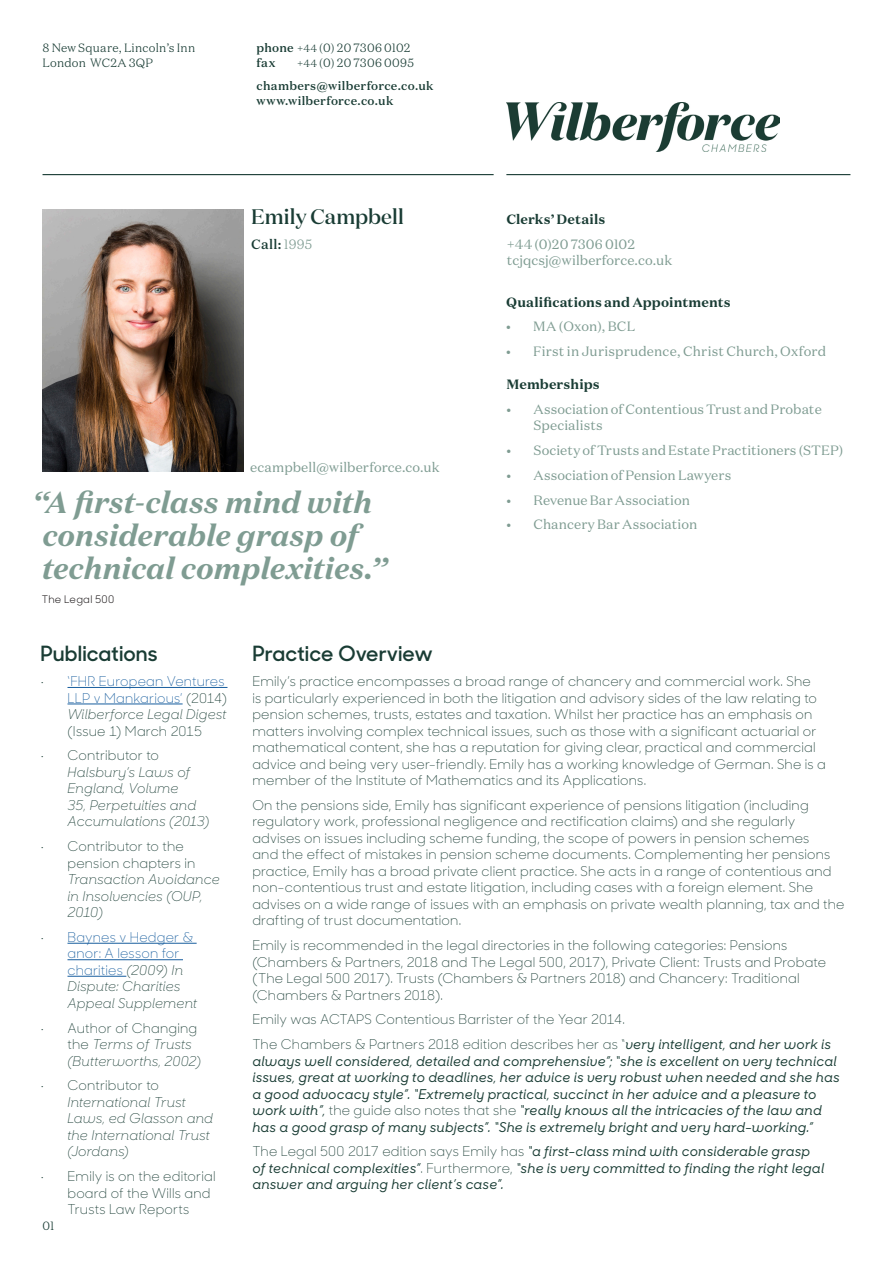
<style>
.page{position:relative;width:893px;height:1263px;background:#fff}
.page>*{position:absolute;margin:0;border:0;box-sizing:border-box;transform-origin:0 0}
.QUOTE{font:italic 700 30px/33px "Domaine Text";letter-spacing:-.01em;color:#7f9c92}
.t1{font:600 21px "Sharp Sans No 1";letter-spacing:.005em;color:#193c34}
.NAME{font:500 21px "Domaine Display";letter-spacing:.005em;color:#193c34}
.BODY{font:300 13.5px/16.5px "Sharp Sans No 1";letter-spacing:.015em;color:#193c34}
.BODY-2{font:italic 500 13.5px/16.5px "Sharp Sans No 1";letter-spacing:.01em;color:#193c34}
.t2{font:italic 300 13.5px/16.5px "Sharp Sans No 1";letter-spacing:.01em;color:#193c34}
.t3{font:13.5px/16.5px "Domaine Text";letter-spacing:.01em;color:#7f9c92}
.t4{font:300 13.5px/16.5px "Sharp Sans No 1";letter-spacing:.015em;color:#175d9e}
.QUALS{font:700 13.5px "Domaine Text";letter-spacing:.005em;color:#193c34}
.CLERKS{font:700 13.5px "Domaine Text";letter-spacing:.005em;color:#193c34}
.t5{font:500 13.5px "Domaine Text";color:#193c34}
.t6{font:500 12px/23.5px "Domaine Text";letter-spacing:.025em;color:#193c34}
.t7{font:300 12px/15px "Domaine Text";letter-spacing:.015em;color:#193c34}
.QUOTE_BY{font:10.5px "Sharp Sans No 1";letter-spacing:.025em;color:#231f20}
.s1{font-weight:500}
.s2{font-size:10.5px}
.s3{font-weight:300;font-size:10.5px}
.s4{font-weight:300}
.s5{font-weight:300;color:#7f9c92}
.s6{color:#193c34}
.s7{font-style:italic;color:#193c34}
.s8{font-style:normal}
.s9{font-style:normal;color:#175d9e}
.s10{font-weight:300;font-style:normal}
</style>
<div class="page">
<img style="left:506px;top:103px;width:273px;height:49px">
<hr style="left:506px;top:174px;width:344px;height:1px;background:#193c34">
<hr style="left:43px;top:174px;width:451px;height:1px;background:#193c34">
<hr style="left:68px;top:687px;width:159px;height:1px;background:#175d9e">
<hr style="left:68px;top:704px;width:115px;height:1px;background:#175d9e">
<hr style="left:68px;top:943px;width:129px;height:1px;background:#175d9e">
<hr style="left:68px;top:959px;width:115px;height:1px;background:#175d9e">
<hr style="left:68px;top:976px;width:58px;height:1px;background:#175d9e">
<img style="left:43px;top:209px;width:201px;height:263px">
<p class="t7" style="left:43px;top:40px;width:154px">8 New Square, Lincoln’s Inn<br>London WC2A 3QP</p>
<p class="t7" style="left:257px;top:40px;width:155px"><span class="s1">phone</span> <span class="s2">+44</span> (0) 20 7306 0102 <span class="s1">fax</span></p>
<p class="t6" style="left:257px;top:51px;width:178px;text-indent:40px"><span class="s3">+44</span> <span class="s4">(0) 20 7306 0095 </span>chambers@wilberforce.co.uk</p>
<p class="t6" style="left:257px;top:89px;width:138px">www.wilberforce.co.uk</p>
<p class="NAME" style="left:251px;top:203px;width:154px">Emily Campbell</p>
<p class="t5" style="left:251px;top:235px;width:63px">Call: <span class="s5">1995</span></p>
<p class="t3" style="left:250px;top:458px;width:191px">ecampbell@wilberforce.co.uk</p>
<p class="QUOTE" style="left:42px;top:485px;width:347px;text-indent:-9px">“A first-class mind with considerable grasp of technical complexities.”</p>
<p class="QUOTE_BY" style="left:42px;top:591px;width:74px">The Legal 500</p>
<p class="CLERKS" style="left:506px;top:210px;width:101px">Clerks’ Details</p>
<p class="t3" style="left:507px;top:236px;width:167px">+44 (0)20 7306 0102 tcjqcsj@wilberforce.co.uk</p>
<p class="QUALS" style="left:506px;top:293px;width:226px">Qualifications and Appointments</p>
<p class="t3" style="left:506px;top:318px;width:130px">• MA (Oxon), BCL</p>
<p class="t3" style="left:506px;top:343px;width:321px">• First in Jurisprudence, Christ Church, Oxford</p>
<p class="QUALS" style="left:506px;top:375px;width:95px">Memberships</p>
<p class="t3" style="left:533px;top:401px;width:290px;text-indent:-27px">• Association of Contentious Trust and Probate<br>Specialists</p>
<p class="t3" style="left:506px;top:442px;width:338px">• Society of Trusts and Estate Practitioners (STEP)</p>
<p class="t3" style="left:506px;top:467px;width:226px">• Association of Pension Lawyers</p>
<p class="t3" style="left:506px;top:491px;width:185px">• Revenue Bar Association</p>
<p class="t3" style="left:506px;top:516px;width:192px">• Chancery Bar Association</p>
<p class="t1" style="left:40px;top:638px;width:119px">Publications</p>
<p class="t4" style="left:68px;top:672px;width:161px;text-indent:-27px"><span class="s6">•</span> ‘FHR European Ventures<br>LLP v Mankarious’ <span class="s6">(2014)<br></span><span class="s7">Wilberforce Legal Digest </span><span class="s6">(Issue 1) March 2015</span></p>
<p class="t2" style="left:68px;top:748px;width:144px;text-indent:-27px"><span class="s8">• Contributor to<br></span>Halsbury’s Laws of<br>England, Volume<br>35, Perpetuities and<br>Accumulations (2013)</p>
<p class="t2" style="left:68px;top:839px;width:154px;text-indent:-27px"><span class="s8">• Contributor to the pension chapters in<br></span>Transaction Avoidance in Insolvencies (OUP,<br>2010)</p>
<p class="t2" style="left:68px;top:929px;width:131px;text-indent:-27px"><span class="s8">•</span> <span class="s9">Baynes v Hedger &amp; anor: A lesson for charities</span> (2009) In<br>Dispute: Charities<br>Appeal Supplement</p>
<p class="t2" style="left:68px;top:1020px;width:135px;text-indent:-27px"><span class="s8">• Author of Changing the</span> Terms of Trusts (Butterworths, 2002)</p>
<p class="t2" style="left:68px;top:1078px;width:147px;text-indent:-27px"><span class="s8">• Contributor to<br></span>International Trust<br>Laws, ed Glasson and the International Trust (Jordans)</p>
<p class="BODY" style="left:68px;top:1167px;width:150px;text-indent:-27px">• Emily is on the editorial board of the Wills and<br>Trusts Law Reports</p>
<p class="t7" style="left:43px;top:1218px;width:13px">01</p>
<p class="t1" style="left:252px;top:638px;width:182px">Practice Overview</p>
<p class="BODY" style="left:252px;top:672px;width:575px">Emily’s practice encompasses a broad range of chancery and commercial work. She<br>is particularly experienced in both the litigation and advisory sides of the law relating to pension schemes, trusts, estates and taxation. Whilst her practice has an emphasis on matters involving complex technical issues, such as those with a significant actuarial or mathematical content, she has a reputation for giving clear, practical and commercial advice and being very user-friendly. Emily has a working knowledge of German. She is a member of the Institute of Mathematics and its Applications.</p>
<p class="BODY" style="left:252px;top:796px;width:594px">On the pensions side, Emily has significant experience of pensions litigation (including regulatory work, professional negligence and rectification claims) and she regularly advises on issues including scheme funding, the scope of powers in pension schemes<br>and the effect of mistakes in pension scheme documents. Complementing her pensions practice, Emily has a broad private client practice. She acts in a range of contentious and non-contentious trust and estate litigation, including cases with a foreign element. She advises on a wide range of issues with an emphasis on private wealth planning, tax and the drafting of trust documentation.</p>
<p class="BODY" style="left:252px;top:936px;width:575px">Emily is recommended in the legal directories in the following categories: Pensions (Chambers &amp; Partners, 2018 and The Legal 500, 2017), Private Client: Trusts and Probate (The Legal 500 2017). Trusts (Chambers &amp; Partners 2018) and Chancery: Traditional (Chambers &amp; Partners 2018).</p>
<p class="BODY" style="left:252px;top:1011px;width:374px">Emily was ACTAPS Contentious Barrister of the Year 2014.</p>
<p class="BODY-2" style="left:252px;top:1036px;width:589px"><span class="s10">The Chambers &amp; Partners 2018 edition describes her as “</span>very intelligent, and her work is always well considered, detailed and comprehensive”; “she is excellent on very technical issues, great at working to deadlines, her advice is very robust when needed and she has a good advocacy style”. “Extremely practical, succinct in her advice and a pleasure to work with”, <span class="s10">the guide also notes that she</span> “really knows all the intricacies of the law and has a good grasp of many subjects”. “She is extremely bright and very hard-working.”</p>
<p class="BODY-2" style="left:252px;top:1144px;width:573px"><span class="s10">The Legal 500 2017 edition says Emily has</span> “a first-class mind with considerable grasp of technical complexities”<span class="s10">. Furthermore,</span> “she is very committed to finding the right legal answer and arguing her client’s case”.</p>
</div>
